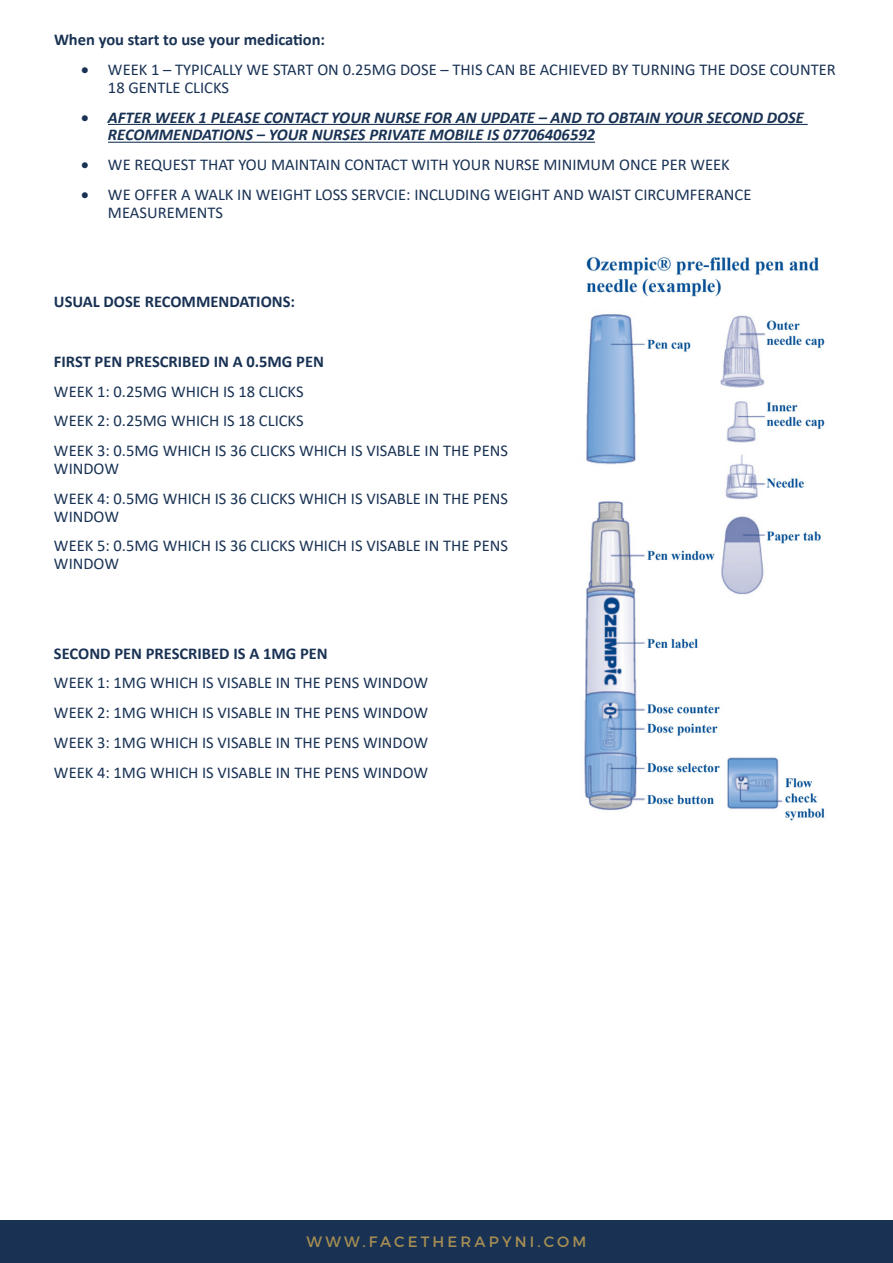
<style>
.page{position:relative;width:893px;height:1263px;background:#fff}
.page>*{position:absolute;margin:0;border:0;box-sizing:border-box;transform-origin:0 0}
.t1{font:16.5px/29.8px "Calibri";color:#193254}
.t2{font:italic 700 16.5px/17.9px "Calibri";color:#193254}
.t3{font:700 16.5px "Calibri";color:#193254}
.t4{font:15px "Montserrat";letter-spacing:.21em;color:#a68e52}
</style>
<div class="page">
<div style="left:0;top:1220px;width:893px;height:43px;background:#193254"></div>
<hr style="left:108px;top:124px;width:700px;height:1px;background:#193254">
<hr style="left:108px;top:142px;width:487px;height:1px;background:#193254">
<img style="left:584px;top:257px;width:241px;height:564px">
<p class="t3" style="left:54px;top:28px;width:273px">When you start to use your medication:</p>
<p class="t1" style="left:108px;top:60px;width:729px;line-height:17.9px;text-indent:-27px">• WEEK 1 – TYPICALLY WE START ON 0.25MG DOSE – THIS CAN BE ACHIEVED BY TURNING THE DOSE COUNTER<br>18 GENTLE CLICKS</p>
<p class="t2" style="left:108px;top:108px;width:697px;text-indent:-27px">• AFTER WEEK 1 PLEASE CONTACT YOUR NURSE FOR AN UPDATE – AND TO OBTAIN YOUR SECOND DOSE<br>RECOMMENDATIONS – YOUR NURSES PRIVATE MOBILE IS 07706406592</p>
<p class="t1" style="left:81px;top:149px;width:650px">• WE REQUEST THAT YOU MAINTAIN CONTACT WITH YOUR NURSE MINIMUM ONCE PER WEEK</p>
<p class="t1" style="left:108px;top:185px;width:645px;line-height:17.9px;text-indent:-27px">• WE OFFER A WALK IN WEIGHT LOSS SERVCIE: INCLUDING WEIGHT AND WAIST CIRCUMFERANCE<br>MEASUREMENTS</p>
<p class="t3" style="left:54px;top:290px;width:243px">USUAL DOSE RECOMMENDATIONS:</p>
<p class="t3" style="left:54px;top:350px;width:271px">FIRST PEN PRESCRIBED IN A 0.5MG PEN</p>
<p class="t1" style="left:54px;top:376px;width:456px">WEEK 1: 0.25MG WHICH IS 18 CLICKS<br>WEEK 2: 0.25MG WHICH IS 18 CLICKS<br>WEEK 3: 0.5MG WHICH IS 36 CLICKS WHICH IS VISABLE IN THE PENS</p>
<p class="t1" style="left:54px;top:453px;width:456px">WINDOW<br>WEEK 4: 0.5MG WHICH IS 36 CLICKS WHICH IS VISABLE IN THE PENS</p>
<p class="t1" style="left:54px;top:501px;width:456px">WINDOW<br>WEEK 5: 0.5MG WHICH IS 36 CLICKS WHICH IS VISABLE IN THE PENS</p>
<p class="t1" style="left:54px;top:548px;width:67px">WINDOW</p>
<p class="t3" style="left:54px;top:641px;width:275px">SECOND PEN PRESCRIBED IS A 1MG PEN</p>
<p class="t1" style="left:54px;top:668px;width:376px;text-align:justify">WEEK 1: 1MG WHICH IS VISABLE IN THE PENS WINDOW WEEK 2: 1MG WHICH IS VISABLE IN THE PENS WINDOW WEEK 3: 1MG WHICH IS VISABLE IN THE PENS WINDOW WEEK 4: 1MG WHICH IS VISABLE IN THE PENS WINDOW</p>
<p class="t4" style="left:307px;top:1232px;width:281px">WWW.FACETHERAPYNI.COM</p>
</div>
